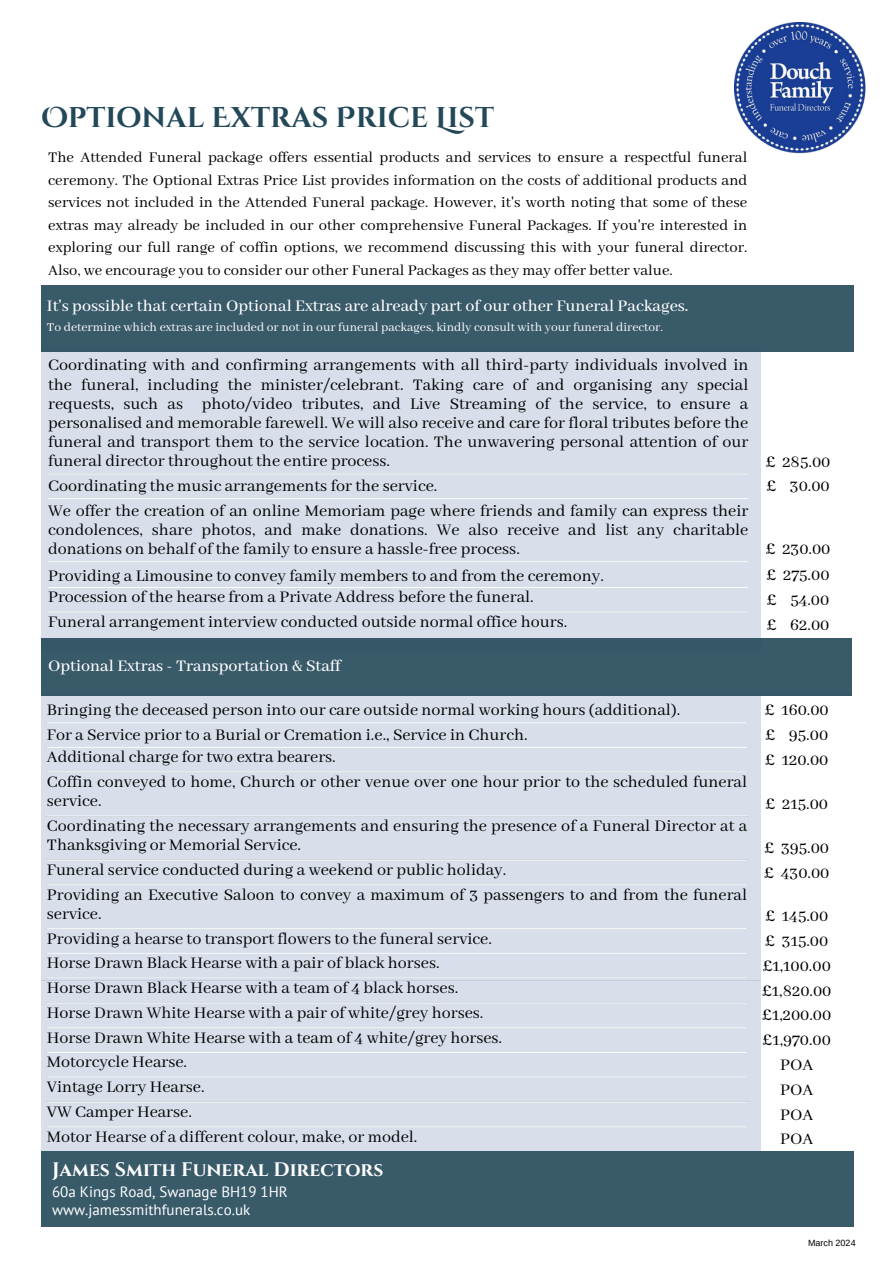
<style>
.page{position:relative;width:894px;height:1264px;background:#fff}
.page>*{position:absolute;margin:0;border:0;box-sizing:border-box;transform-origin:0 0}
.t1{font:700 28.5px "Cinzel Decorative";color:#234859}
.t2{font:700 19.5px "Cinzel";color:#fff}
.t3{font:18px/19.2px "Abhaya Libre";color:#000}
.t4{font:500 18px "Abhaya Libre";color:#fff}
.t5{font:16.5px/22.5px "Abhaya Libre";color:#000;text-align:justify}
.t6{font:15px "PT Sans";color:#fff}
.t7{font:13.5px "Abhaya Libre";color:#fff}
.t8{font:9px "Arimo";color:#000}
</style>
<div class="page">
<div style="left:41px;top:346px;width:808px;height:304px;background:#d8dfeb"></div>
<div style="left:761px;top:346px;width:90px;height:411px;background:#fff"></div>
<div style="left:41px;top:693px;width:810px;height:287px;background:#d8dfeb"></div>
<div style="left:41px;top:980px;width:812px;height:171px;background:#d8dfeb"></div>
<div style="left:761px;top:980px;width:93px;height:170px;background:#fff"></div>
<hr style="left:48px;top:473px;width:700px;height:1px;background:#fff">
<hr style="left:48px;top:498px;width:700px;height:1px;background:#fff">
<hr style="left:48px;top:561px;width:700px;height:1px;background:#fff">
<hr style="left:48px;top:587px;width:700px;height:1px;background:#fff">
<hr style="left:48px;top:612px;width:700px;height:1px;background:#fff">
<img style="left:734px;top:22px;width:132px;height:132px">
<div style="left:41px;top:1151px;width:812px;height:75px;background:#395a69"></div>
<div style="left:41px;top:638px;width:811px;height:58px;background:#395a69"></div>
<div style="left:761px;top:696px;width:95px;height:284px;background:#fff"></div>
<hr style="left:47px;top:722px;width:700px;height:1px;background:#fff">
<hr style="left:47px;top:747px;width:700px;height:1px;background:#fff">
<hr style="left:47px;top:772px;width:700px;height:1px;background:#fff">
<hr style="left:47px;top:815px;width:700px;height:1px;background:#fff">
<hr style="left:47px;top:859px;width:700px;height:1px;background:#fff">
<hr style="left:47px;top:884px;width:700px;height:1px;background:#fff">
<hr style="left:47px;top:928px;width:700px;height:1px;background:#fff">
<hr style="left:47px;top:953px;width:700px;height:1px;background:#fff">
<hr style="left:47px;top:977px;width:700px;height:1px;background:#fff">
<hr style="left:47px;top:1002px;width:700px;height:1px;background:#fff">
<hr style="left:47px;top:1027px;width:700px;height:1px;background:#fff">
<hr style="left:47px;top:1052px;width:700px;height:1px;background:#fff">
<hr style="left:47px;top:1076px;width:700px;height:1px;background:#fff">
<hr style="left:47px;top:1101px;width:700px;height:1px;background:#fff">
<hr style="left:47px;top:1126px;width:700px;height:1px;background:#fff">
<div style="left:41px;top:285px;width:813px;height:67px;background:#395a69"></div>
<p class="t1" style="left:41px;top:99px;width:454px">OPTIONAL EXTRAS PRICE LIST</p>
<p class="t5" style="left:48px;top:147px;width:700px">The Attended Funeral package offers essential products and services to ensure a respectful funeral ceremony. The Optional Extras Price List provides information on the costs of additional products and services not included in the Attended Funeral package. However, it's worth noting that some of these extras may already be included in our other comprehensive Funeral Packages. If you're interested in exploring our full range of coffin options, we recommend discussing this with your funeral director.<br>Also, we encourage you to consider our other Funeral Packages as they may offer better value.</p>
<p class="t4" style="left:47px;top:296px;width:642px">It's possible that certain Optional Extras are already part of our other Funeral Packages.</p>
<p class="t7" style="left:47px;top:320px;width:617px">To determine which extras are included or not in our funeral packages, kindly consult with your funeral director.</p>
<p class="t3" style="left:48px;top:356px;width:701px;text-align:justify">Coordinating with and confirming arrangements with all third-party individuals involved in the funeral, including the minister/celebrant. Taking care of and organising any special requests, such as photo/video tributes, and Live Streaming of the service, to ensure a personalised and memorable farewell. We will also receive and care for floral tributes before the funeral and transport them to the service location. The unwavering personal attention of our funeral director throughout the entire process.</p>
<h1 class="t3" style="left:765px;top:452px;width:66px">£ 285.00</h1>
<h4 class="t3" style="left:48px;top:477px;width:390px">Coordinating the music arrangements for the service.</h4>
<h3 class="t3" style="left:765px;top:477px;width:65px">£ 30.00</h3>
<h2 class="t3" style="left:48px;top:502px;width:701px;text-align:justify">We offer the creation of an online Memoriam page where friends and family can express their condolences, share photos, and make donations. We also receive and list any charitable donations on behalf of the family to ensure a hassle-free process.</h2>
<h5 class="t3" style="left:765px;top:540px;width:67px">£ 230.00</h5>
<p class="t3" style="left:48px;top:566px;width:557px">Providing a Limousine to convey family members to and from the ceremony.</p>
<p class="t3" style="left:766px;top:566px;width:65px">£ 275.00</p>
<p class="t3" style="left:48px;top:588px;width:487px">Procession of the hearse from a Private Address before the funeral.</p>
<p class="t3" style="left:766px;top:591px;width:64px">£ 54.00</p>
<p class="t3" style="left:48px;top:613px;width:520px">Funeral arrangement interview conducted outside normal office hours.</p>
<p class="t3" style="left:766px;top:615px;width:64px">£ 62.00</p>
<p class="t4" style="left:48px;top:655px;width:294px">Optional Extras - Transportation &amp; Staff</p>
<p class="t3" style="left:47px;top:701px;width:634px">Bringing the deceased person into our care outside normal working hours (additional).</p>
<p class="t3" style="left:764px;top:701px;width:66px">£ 160.00</p>
<h2 class="t3" style="left:47px;top:726px;width:482px">For a Service prior to a Burial or Cremation i.e., Service in Church.</h2>
<p class="t3" style="left:764px;top:726px;width:65px">£ 95.00</p>
<p class="t3" style="left:47px;top:748px;width:290px">Additional charge for two extra bearers.</p>
<p class="t3" style="left:764px;top:750px;width:65px">£ 120.00</p>
<p class="t3" style="left:47px;top:773px;width:701px">Coffin conveyed to home, Church or other venue over one hour prior to the scheduled funeral service.</p>
<p class="t3" style="left:765px;top:794px;width:64px">£ 215.00</p>
<p class="t3" style="left:47px;top:816px;width:701px">Coordinating the necessary arrangements and ensuring the presence of a Funeral Director at a<br>Thanksgiving or Memorial Service.</p>
<p class="t3" style="left:764px;top:838px;width:66px">£ 395.00</p>
<p class="t3" style="left:47px;top:860px;width:460px">Funeral service conducted during a weekend or public holiday.</p>
<p class="t3" style="left:763px;top:863px;width:67px">£ 430.00</p>
<p class="t3" style="left:47px;top:885px;width:701px">Providing an Executive Saloon to convey a maximum of 3 passengers to and from the funeral service.</p>
<p class="t3" style="left:764px;top:907px;width:65px">£ 145.00</p>
<p class="t3" style="left:47px;top:929px;width:446px">Providing a hearse to transport flowers to the funeral service.</p>
<p class="t3" style="left:764px;top:932px;width:65px">£ 315.00</p>
<p class="t3" style="left:47px;top:954px;width:394px">Horse Drawn Black Hearse with a pair of black horses.</p>
<p class="t3" style="left:762px;top:956px;width:70px">£1,100.00</p>
<p class="t3" style="left:47px;top:978px;width:413px">Horse Drawn Black Hearse with a team of 4 black horses.</p>
<p class="t3" style="left:761px;top:981px;width:71px">£1,820.00</p>
<p class="t3" style="left:47px;top:1003px;width:438px">Horse Drawn White Hearse with a pair of white/grey horses.</p>
<p class="t3" style="left:761px;top:1006px;width:71px">£1,200.00</p>
<p class="t3" style="left:47px;top:1028px;width:456px">Horse Drawn White Hearse with a team of 4 white/grey horses.</p>
<p class="t3" style="left:762px;top:1031px;width:70px">£1,970.00</p>
<p class="t3" style="left:47px;top:1053px;width:142px">Motorcycle Hearse.</p>
<p class="t3" style="left:780px;top:1055px;width:35px">POA</p>
<p class="t3" style="left:47px;top:1077px;width:159px">Vintage Lorry Hearse.</p>
<p class="t3" style="left:780px;top:1080px;width:35px">POA</p>
<p class="t3" style="left:47px;top:1102px;width:146px">VW Camper Hearse.</p>
<p class="t3" style="left:780px;top:1105px;width:35px">POA</p>
<p class="t3" style="left:47px;top:1127px;width:372px">Motor Hearse of a different colour, make, or model.</p>
<p class="t3" style="left:780px;top:1130px;width:35px">POA</p>
<h2 class="t2" style="left:52px;top:1157px;width:332px">James Smith Funeral Directors</h2>
<h4 class="t6" style="left:52px;top:1182px;width:237px">60a Kings Road, Swanage BH19 1HR</h4>
<h4 class="t6" style="left:52px;top:1199px;width:199px">www.jamessmithfunerals.co.uk</h4>
<p class="t8" style="left:807px;top:1237px;width:49px">March 2024</p>
</div>
